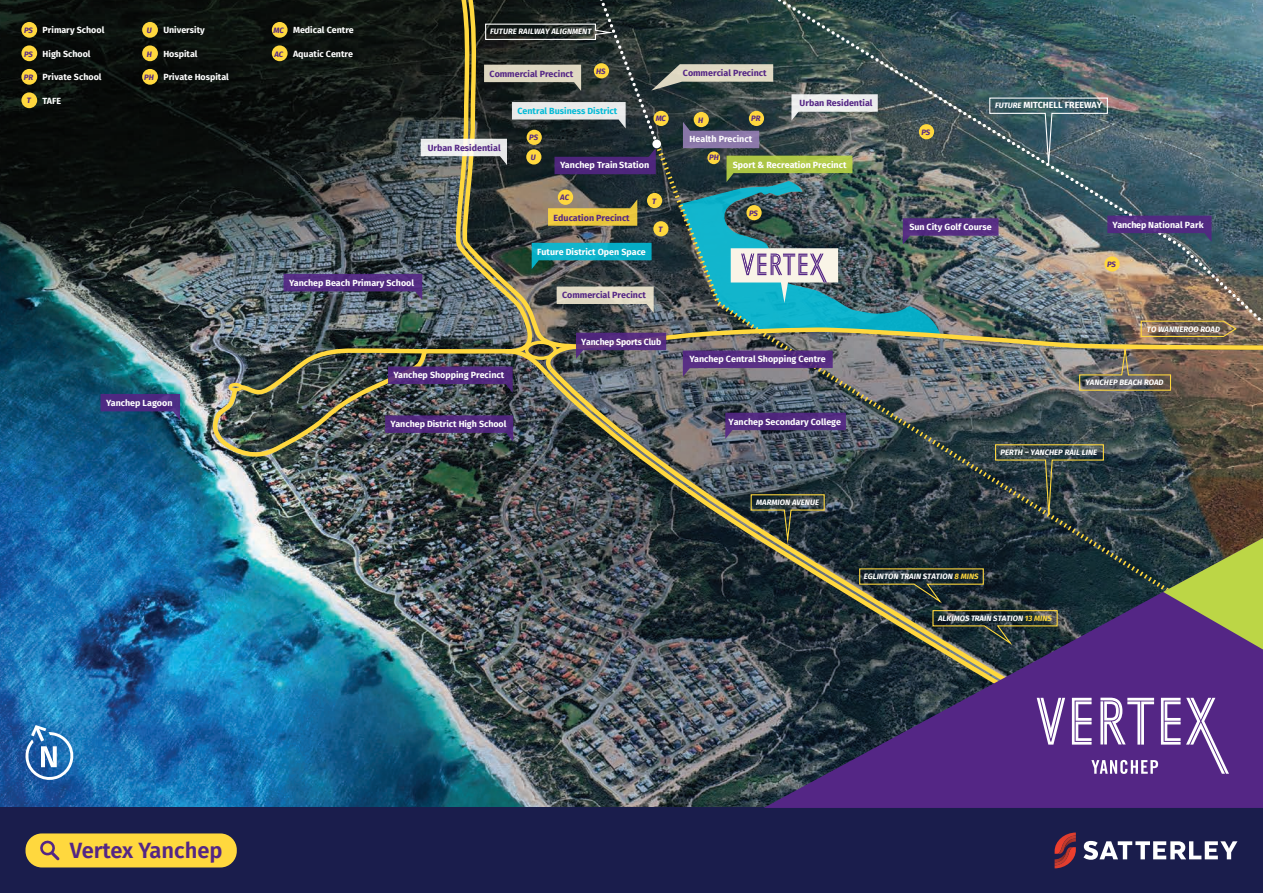
<style>
.page{position:relative;width:1263px;height:893px;background:#fff}
.page>*{position:absolute;margin:0;border:0;box-sizing:border-box;transform-origin:0 0}
.t1{font:600 21.9px "Fira Sans";color:#542685}
.t2{font:700 8.85px "Fira Sans";color:#fff}
.t3{font:700 8.85px "Fira Sans";color:#542685}
.t4{font:700 8.85px "Fira Sans";color:#03bbd7}
.t5{font:italic 700 7.8px "Fira Sans";color:#fff}
.t6{font:italic 700 7.8px "Fira Sans";letter-spacing:-.01em;color:#542685}
.s1{font-style:italic;font-size:7.8px}
.s2{color:#ffd83e}
</style>
<div class="page">
<img style="left:0;top:0;width:541px;height:808px">
<img style="left:541px;top:649px;width:222px;height:159px">
<img style="left:651px;top:649px;width:112px;height:146px">
<svg style="left:101px;top:394px;width:79px;height:26px;background:#3b367d"></svg>
<div style="left:21px;top:22px;width:16px;height:16px;background:#ffd83e;border-radius:50%"></div>
<div style="left:21px;top:45px;width:16px;height:16px;background:#ffd83e;border-radius:50%"></div>
<div style="left:21px;top:69px;width:16px;height:16px;background:#ffd83e;border-radius:50%"></div>
<div style="left:21px;top:92px;width:16px;height:16px;background:#ffd83e;border-radius:50%"></div>
<div style="left:142px;top:22px;width:16px;height:16px;background:#ffd83e;border-radius:50%"></div>
<div style="left:142px;top:45px;width:16px;height:16px;background:#ffd83e;border-radius:50%"></div>
<div style="left:142px;top:69px;width:16px;height:16px;background:#ffd83e;border-radius:50%"></div>
<div style="left:0;top:808px;width:1263px;height:85px;background:#1a1d4c"></div>
<svg style="left:1054px;top:832px;width:22px;height:36px"></svg>
<svg style="left:1083px;top:841px;width:154px;height:19px"></svg>
<svg style="left:763px;top:649px;width:500px;height:159px;background:#452d6b"></svg>
<img style="left:209px;top:0;width:1054px;height:649px">
<svg style="left:1037px;top:698px;width:192px;height:76px"></svg>
<div style="left:26px;top:833px;width:211px;height:34px;background:#ffd83e;border-radius:16px"></div>
<svg style="left:40px;top:840px;width:20px;height:20px"></svg>
<svg style="left:24px;top:725px;width:53px;height:58px"></svg>
<p class="t6" style="left:24px;top:24px;width:10px">PS</p>
<p class="t6" style="left:24px;top:47px;width:10px">PS</p>
<p class="t6" style="left:24px;top:71px;width:11px">PR</p>
<p class="t6" style="left:27px;top:94px;width:6px">T</p>
<p class="t2" style="left:43px;top:23px;width:63px">Primary School</p>
<p class="t2" style="left:43px;top:46px;width:49px">High School</p>
<p class="t2" style="left:43px;top:70px;width:60px">Private School</p>
<p class="t2" style="left:43px;top:93px;width:20px">TAFE</p>
<p class="t6" style="left:147px;top:24px;width:6px">U</p>
<p class="t6" style="left:147px;top:47px;width:7px">H</p>
<p class="t6" style="left:144px;top:71px;width:11px">PH</p>
<p class="t2" style="left:163px;top:23px;width:43px">University</p>
<p class="t2" style="left:163px;top:46px;width:36px">Hospital</p>
<p class="t2" style="left:163px;top:70px;width:67px">Private Hospital</p>
<p class="t2" style="left:106px;top:395px;width:68px">Yanchep Lagoon</p>
<p class="t6" style="left:274px;top:24px;width:12px">MC</p>
<p class="t6" style="left:274px;top:47px;width:10px">AC</p>
<p class="t2" style="left:293px;top:23px;width:62px">Medical Centre</p>
<p class="t2" style="left:293px;top:46px;width:62px">Aquatic Centre</p>
<p class="t2" style="left:289px;top:275px;width:127px">Yanchep Beach Primary School</p>
<p class="t5" style="left:490px;top:25px;width:103px">FUTURE RAILWAY ALIGNMENT</p>
<p class="t3" style="left:490px;top:66px;width:85px">Commercial Precinct</p>
<p class="t6" style="left:596px;top:65px;width:11px">HS</p>
<p class="t3" style="left:683px;top:66px;width:85px">Commercial Precinct</p>
<p class="t3" style="left:428px;top:140px;width:74px">Urban Residential</p>
<p class="t3" style="left:800px;top:96px;width:74px">Urban Residential</p>
<p class="t4" style="left:517px;top:103px;width:101px">Central Business District</p>
<p class="t6" style="left:656px;top:111px;width:12px">MC</p>
<p class="t6" style="left:698px;top:113px;width:7px">H</p>
<p class="t6" style="left:751px;top:112px;width:11px">PR</p>
<p class="t6" style="left:709px;top:151px;width:11px">PH</p>
<p class="t2" style="left:690px;top:131px;width:64px">Health Precinct</p>
<p class="t2" style="left:733px;top:157px;width:115px">Sport &amp; Recreation Precinct</p>
<p class="t6" style="left:529px;top:131px;width:11px">PS</p>
<p class="t6" style="left:531px;top:151px;width:6px">U</p>
<p class="t2" style="left:560px;top:157px;width:91px">Yanchep Train Station</p>
<p class="t6" style="left:560px;top:191px;width:10px">AC</p>
<p class="t3" style="left:553px;top:210px;width:78px">Education Precinct</p>
<p class="t6" style="left:652px;top:194px;width:6px">T</p>
<p class="t6" style="left:658px;top:223px;width:6px">T</p>
<p class="t2" style="left:537px;top:244px;width:110px">Future District Open Space</p>
<p class="t3" style="left:562px;top:288px;width:85px">Commercial Precinct</p>
<p class="t6" style="left:749px;top:206px;width:10px">PS</p>
<p class="t2" style="left:581px;top:334px;width:82px">Yanchep Sports Club</p>
<p class="t2" style="left:689px;top:352px;width:138px">Yanchep Central Shopping Centre</p>
<p class="t2" style="left:393px;top:368px;width:112px">Yanchep Shopping Precinct</p>
<p class="t2" style="left:391px;top:417px;width:117px">Yanchep District High School</p>
<p class="t2" style="left:728px;top:414px;width:114px">Yanchep Secondary College</p>
<p class="t5" style="left:756px;top:496px;width:64px">MARMION AVENUE</p>
<p class="t6" style="left:921px;top:126px;width:10px">PS</p>
<p class="t2" style="left:995px;top:98px;width:109px"><span class="s1">FUTURE</span> MITCHELL FREEWAY</p>
<p class="t2" style="left:909px;top:220px;width:84px">Sun City Golf Course</p>
<p class="t2" style="left:1112px;top:217px;width:93px">Yanchep National Park</p>
<p class="t6" style="left:1107px;top:258px;width:10px">PS</p>
<p class="t5" style="left:1147px;top:322px;width:75px">TO WANNEROO ROAD</p>
<p class="t5" style="left:1085px;top:376px;width:80px">YANCHEP BEACH ROAD</p>
<p class="t5" style="left:1000px;top:446px;width:98px">PERTH – YANCHEP RAIL LINE</p>
<p class="t5" style="left:864px;top:570px;width:116px">EGLINTON TRAIN STATION <span class="s2">8 MINS</span></p>
<p class="t5" style="left:938px;top:612px;width:115px">ALKIMOS TRAIN STATION <span class="s2">13 MINS</span></p>
<h1 class="t1" style="left:70px;top:832px;width:154px">Vertex Yanchep</h1>
</div>
